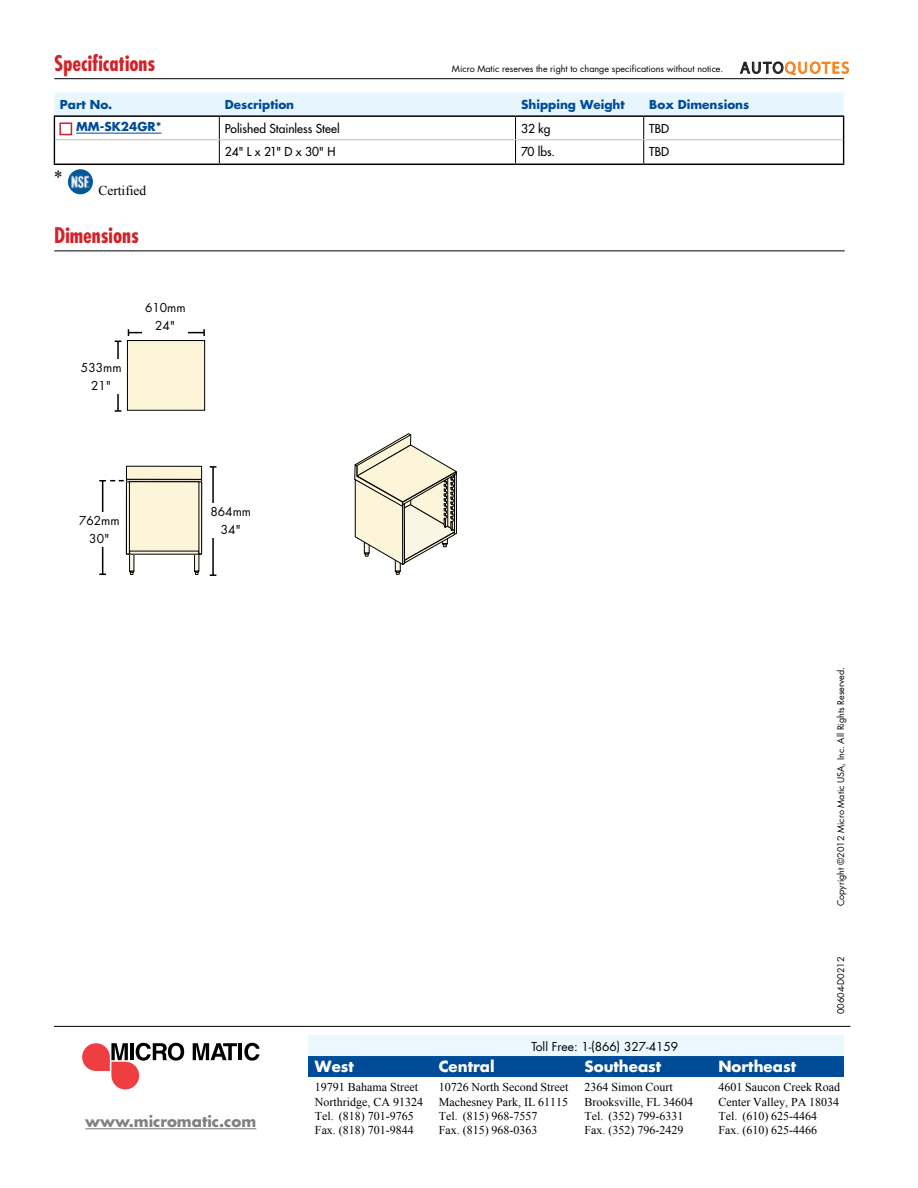
<style>
.page{position:relative;width:918px;height:1188px;background:#fff}
.page>*{position:absolute;margin:0;border:0;box-sizing:border-box;transform-origin:0 0}
.t1{font:700 condensed 21px "Futura";color:#d2232a}
.t2{font:18px "Times New Roman";color:#000}
.t3{font:700 15px "Futura";color:#fff}
.t4{font:700 15px "Futura";color:#000}
.t5{font:13.5px "Times New Roman";color:#000}
.t6{font:12px/14.4px "Times New Roman";color:#000}
.t7{font:12px/18px "Futura";color:#000;text-align:center}
.t8{font:700 12px "Futura";color:#004c98}
.t9{font:12px "Futura";color:#000}
.t10{font:9px "Futura";color:#000}
.s1{font-family:"Myriad Pro";font-size:16.35px;color:#231f20}
.s2{font-family:"Myriad Pro";font-size:16.35px;color:#f5821f}
</style>
<div class="page">
<div style="left:309px;top:1057px;width:535px;height:20px;background:#004c98"></div>
<div style="left:309px;top:1036px;width:535px;height:21px;background:#ebf8fd"></div>
<hr style="left:85px;top:1128px;width:171px;height:1px;background:#000">
<hr style="left:54px;top:78px;width:790px;height:1px;background:#000">
<svg style="left:82px;top:1043px;width:102px;height:46px"></svg>
<svg style="left:193px;top:1043px;width:44px;height:17px"></svg>
<hr style="left:239px;top:1043px;width:3px;height:17px;background:#000">
<svg style="left:244px;top:1043px;width:15px;height:18px"></svg>
<svg style="left:54px;top:93px;width:790px;height:71px"></svg>
<hr style="left:54px;top:164px;width:165px;height:1px;background:#000">
<hr style="left:219px;top:164px;width:297px;height:1px;background:#000">
<hr style="left:516px;top:164px;width:128px;height:1px;background:#000">
<hr style="left:644px;top:164px;width:200px;height:1px;background:#000">
<hr style="left:76px;top:133px;width:85px;height:1px;background:#004c98">
<hr style="left:54px;top:1026px;width:796px;height:1px;background:#000">
<hr style="left:54px;top:250px;width:791px;height:1px;background:#000">
<img style="left:68px;top:169px;width:25px;height:25px">
<div style="left:59px;top:122px;width:13px;height:13px;background:#fff;border:2px solid #d2232a"></div>
<svg style="left:740px;top:61px;width:109px;height:14px"></svg>
<div style="left:395px;top:560px;width:5px;height:11px;background:#fbf5e5"></div>
<div style="left:395px;top:560px;width:5px;height:11px;border:1px solid #000"></div>
<svg style="left:395px;top:571px;width:6px;height:4px"></svg>
<hr style="left:130px;top:551px;width:4px;height:20px;background:#fbf5e5">
<div style="left:129px;top:551px;width:5px;height:20px;border:1px solid #000"></div>
<svg style="left:129px;top:571px;width:6px;height:4px"></svg>
<hr style="left:195px;top:551px;width:4px;height:20px;background:#fbf5e5">
<div style="left:194px;top:551px;width:5px;height:20px;border:1px solid #000"></div>
<svg style="left:194px;top:571px;width:6px;height:4px"></svg>
<div style="left:126px;top:466px;width:76px;height:13px;background:#fcf5da"></div>
<div style="left:126px;top:466px;width:76px;height:14px;border:1px solid #000"></div>
<div style="left:126px;top:482px;width:76px;height:72px;background:#fcf5da"></div>
<div style="left:126px;top:481px;width:76px;height:73px;border:1px solid #000"></div>
<div style="left:126px;top:482px;width:4px;height:72px;border:1px solid #000"></div>
<div style="left:199px;top:482px;width:3px;height:72px;border:1px solid #000"></div>
<div style="left:127px;top:341px;width:78px;height:69px;background:#fcf5da"></div>
<div style="left:127px;top:340px;width:78px;height:70px;border:1px solid #000"></div>
<svg style="left:354px;top:433px;width:103px;height:132px"></svg>
<hr style="left:212px;top:467px;width:2px;height:108px;background:#000">
<svg style="left:210px;top:466px;width:6px;height:2px"></svg>
<svg style="left:210px;top:574px;width:6px;height:2px"></svg>
<div style="left:208px;top:504px;width:46px;height:34px;background:#fff"></div>
<hr style="left:102px;top:481px;width:1px;height:93px;background:#000">
<div style="left:76px;top:513px;width:46px;height:34px;background:#fff"></div>
<svg style="left:99px;top:480px;width:25px;height:2px"></svg>
<hr style="left:117px;top:341px;width:2px;height:70px;background:#000">
<svg style="left:115px;top:410px;width:6px;height:2px"></svg>
<div style="left:78px;top:359px;width:46px;height:35px;background:#fff"></div>
<hr style="left:128px;top:332px;width:76px;height:1px;background:#000">
<svg style="left:203px;top:329px;width:2px;height:7px"></svg>
<div style="left:142px;top:300px;width:46px;height:34px;background:#fff"></div>
<h1 class="t1" style="left:54px;top:50px;width:103px">Specifications</h1>
<p class="t10" style="left:452px;top:62px;width:399px">Micro Matic reserves the right to change specifications without notice. <span class="s1">AUTO</span><span class="s2">QUOTES</span></p>
<p class="t8" style="left:60px;top:96px;width:54px">Part No.</p>
<p class="t8" style="left:225px;top:96px;width:71px">Description</p>
<p class="t8" style="left:521px;top:96px;width:105px">Shipping Weight</p>
<p class="t8" style="left:649px;top:96px;width:102px">Box Dimensions</p>
<p class="t8" style="left:76px;top:118px;width:87px">MM-SK24GR*</p>
<p class="t9" style="left:225px;top:120px;width:117px">Polished Stainless Steel</p>
<p class="t9" style="left:521px;top:120px;width:31px">32 kg</p>
<p class="t9" style="left:649px;top:120px;width:21px">TBD</p>
<p class="t9" style="left:225px;top:144px;width:112px">24" L x 21" D x 30" H</p>
<p class="t9" style="left:521px;top:144px;width:35px">70 lbs.</p>
<p class="t9" style="left:649px;top:144px;width:21px">TBD</p>
<h2 class="t2" style="left:54px;top:165px;width:10px">*</h2>
<p class="t5" style="left:98px;top:182px;width:49px">Certified</p>
<h1 class="t1" style="left:54px;top:222px;width:86px">Dimensions</h1>
<p class="t7" style="left:81px;top:358px;width:42px">533mm<br>21"</p>
<p class="t7" style="left:145px;top:298px;width:42px">610mm<br>24"</p>
<p class="t7" style="left:79px;top:511px;width:42px">762mm<br>30"</p>
<p class="t7" style="left:210px;top:502px;width:42px">864mm<br>34"</p>
<p class="t4" style="left:85px;top:1110px;width:173px">www.micromatic.com</p>
<p class="t3" style="left:315px;top:1056px;width:40px">West</p>
<p class="t6" style="left:315px;top:1080px;width:110px">19791 Bahama Street<br>Northridge, CA 91324<br>Tel. (818) 701-9765<br>Fax. (818) 701-9844</p>
<p class="t7" style="left:531px;top:1037px;width:148px">Toll Free: 1-(866) 327-4159</p>
<p class="t3" style="left:439px;top:1056px;width:57px">Central</p>
<p class="t6" style="left:439px;top:1080px;width:131px">10726 North Second Street<br>Machesney Park, IL 61115<br>Tel. (815) 968-7557<br>Fax. (815) 968-0363</p>
<p class="t3" style="left:585px;top:1056px;width:78px">Southeast</p>
<p class="t6" style="left:585px;top:1080px;width:110px">2364 Simon Court<br>Brooksville, FL 34604<br>Tel. (352) 799-6331<br>Fax. (352) 796-2429</p>
<p class="t10" style="left:835px;top:906px;width:241px;rotate:-90deg">Copyright ©2012 Micro Matic USA, Inc. All Rights Reserved.</p>
<p class="t10" style="left:835px;top:1014px;width:59px;rotate:-90deg">00604-D0212</p>
<p class="t3" style="left:718px;top:1056px;width:79px">Northeast</p>
<p class="t6" style="left:718px;top:1080px;width:123px">4601 Saucon Creek Road<br>Center Valley, PA 18034<br>Tel. (610) 625-4464<br>Fax. (610) 625-4466</p>
</div>
